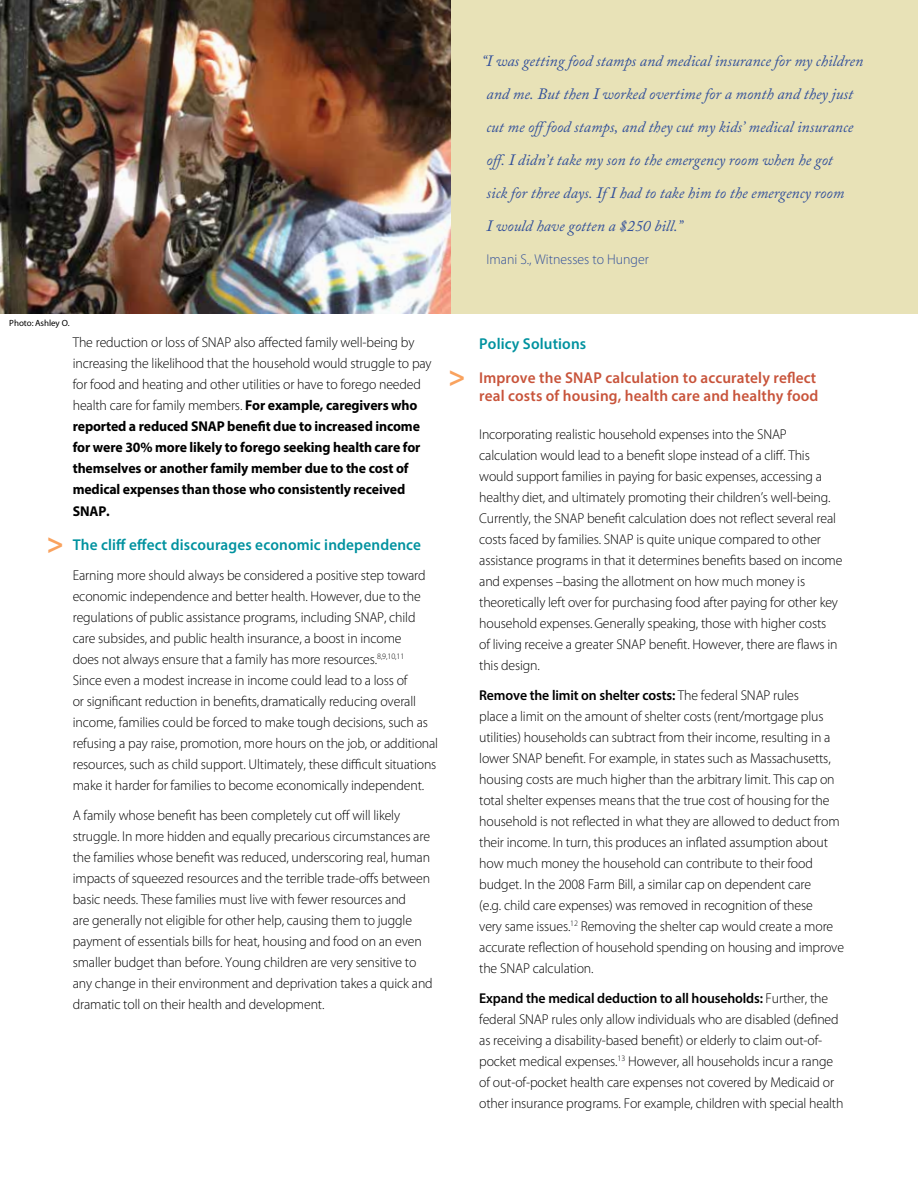
<style>
.page{position:relative;width:918px;height:1188px;background:#fff}
.page>*{position:absolute;margin:0;border:0;box-sizing:border-box;transform-origin:0 0}
.t1{font:700 29.4px "Myriad Pro";color:#f9a25e}
.t2{font:italic 15.75px/33px "Adobe Caslon Pro";color:#314f9a}
.t3{font:600 15.75px/18px "Myriad Pro";letter-spacing:.01em;color:#c8543b}
.t4{font:600 15.75px "Myriad Pro";letter-spacing:.01em;color:#00929f}
.t5{font:300 14.25px/21px "Myriad Pro";letter-spacing:-.01em;color:#000}
.t6{font:700 14.25px/21px "Myriad Pro";letter-spacing:-.01em;color:#000}
.t7{font:300 14.25px "Myriad Pro";color:#314f9a}
.t8{font:9px "Myriad";color:#000}
.s1{font-weight:300}
.s2{font-weight:600}
</style>
<div class="page">
<img style="left:0;top:0;width:451px;height:313px">
<div style="left:451px;top:0;width:467px;height:313px;background:#e8e2b7"></div>
<p class="t2" style="left:487px;top:44px;width:378px;text-indent:-5px">“I was getting food stamps and medical insurance for my children and me. But then I worked overtime for a month and they just cut me offfood stamps, and they cut my kids’ medical insurance off. I didn’t take my son to the emergency room when he got<br>sick for three days. If I had to take him to the emergency room<br>I would have gotten a $250 bill.”</p>
<p class="t7" style="left:487px;top:250px;width:164px">Imani S., Witnesses to Hunger</p>
<p class="t8" style="left:9px;top:319px;width:62px">Photo: Ashley O.</p>
<h1 class="t1" style="left:47px;top:524px;width:18px">&gt;</h1>
<p class="t6" style="left:73px;top:332px;width:360px"><span class="s1">The reduction or loss of SNAP also affected family well-being by increasing the likelihood that the household would struggle to pay for food and heating and other utilities or have to forego needed health care for family members.</span> For example, caregivers who reported a reduced SNAP benefit due to increased income for were 30% more likely to forego seeking health care for themselves or another family member due to the cost of medical expenses than those who consistently received SNAP.</p>
<p class="t4" style="left:73px;top:535px;width:350px">The cliff effect discourages economic independence</p>
<p class="t5" style="left:73px;top:565px;width:367px">Earning more should always be considered a positive step toward economic independence and better health. However, due to the regulations of public assistance programs, including SNAP, child care subsides, and public health insurance, a boost in income<br>does not always ensure that a family has more resources.<sup>8,9,10,11<br></sup>Since even a modest increase in income could lead to a loss of<br>or significant reduction in benefits,dramatically reducing overall income, families could be forced to make tough decisions, such as refusing a pay raise, promotion, more hours on the job, or additional resources, such as child support. Ultimately, these difficult situations make it harder for families to become economically independent.</p>
<p class="t5" style="left:73px;top:805px;width:362px">A family whose benefit has been completely cut off will likely struggle. In more hidden and equally precarious circumstances are the families whose benefit was reduced, underscoring real, human impacts of squeezed resources and the terrible trade-offs between basic needs. These families must live with fewer resources and<br>are generally not eligible for other help, causing them to juggle payment of essentials bills for heat, housing and food on an even smaller budget than before. Young children are very sensitive to any change in their environment and deprivation takes a quick and dramatic toll on their health and development.</p>
<h1 class="t1" style="left:449px;top:356px;width:18px">&gt;</h1>
<p class="t4" style="left:479px;top:333px;width:109px">Policy Solutions</p>
<p class="t3" style="left:479px;top:368px;width:341px">Improve the SNAP calculation to accurately reflect real costs of housing, health care and healthy food</p>
<p class="t5" style="left:479px;top:423px;width:365px">Incorporating realistic household expenses into the SNAP calculation would lead to a benefit slope instead of a cliff. This would support families in paying for basic expenses, accessing a healthy diet, and ultimately promoting their children’s well-being.<br>Currently, the SNAP benefit calculation does not reflect several real costs faced by families. SNAP is quite unique compared to other assistance programs in that it determines benefits based on income and expenses –basing the allotment on how much money is theoretically left over for purchasing food after paying for other key household expenses. Generally speaking, those with higher costs<br>of living receive a greater SNAP benefit. However, there are flaws in this design.</p>
<p class="t5" style="left:479px;top:684px;width:366px"><span class="s2">Remove the limit on shelter costs:</span> The federal SNAP rules<br>place a limit on the amount of shelter costs (rent/mortgage plus utilities) households can subtract from their income, resulting in a lower SNAP benefit. For example, in states such as Massachusetts, housing costs are much higher than the arbitrary limit. This cap on total shelter expenses means that the true cost of housing for the household is not reflected in what they are allowed to deduct from their income. In turn, this produces an inflated assumption about how much money the household can contribute to their food budget. In the 2008 Farm Bill, a similar cap on dependent care<br>(e.g. child care expenses) was removed in recognition of these<br>very same issues.<sup>12</sup> Removing the shelter cap would create a more accurate reflection of household spending on housing and improve the SNAP calculation.</p>
<p class="t5" style="left:479px;top:987px;width:366px"><span class="s2">Expand the medical deduction to all households:</span> Further, the federal SNAP rules only allow individuals who are disabled (defined as receiving a disability-based benefit) or elderly to claim out-of&shy;pocket medical expenses.<sup>13</sup> However, all households incur a range of out-of-pocket health care expenses not covered by Medicaid or other insurance programs. For example, children with special health</p>
</div>
